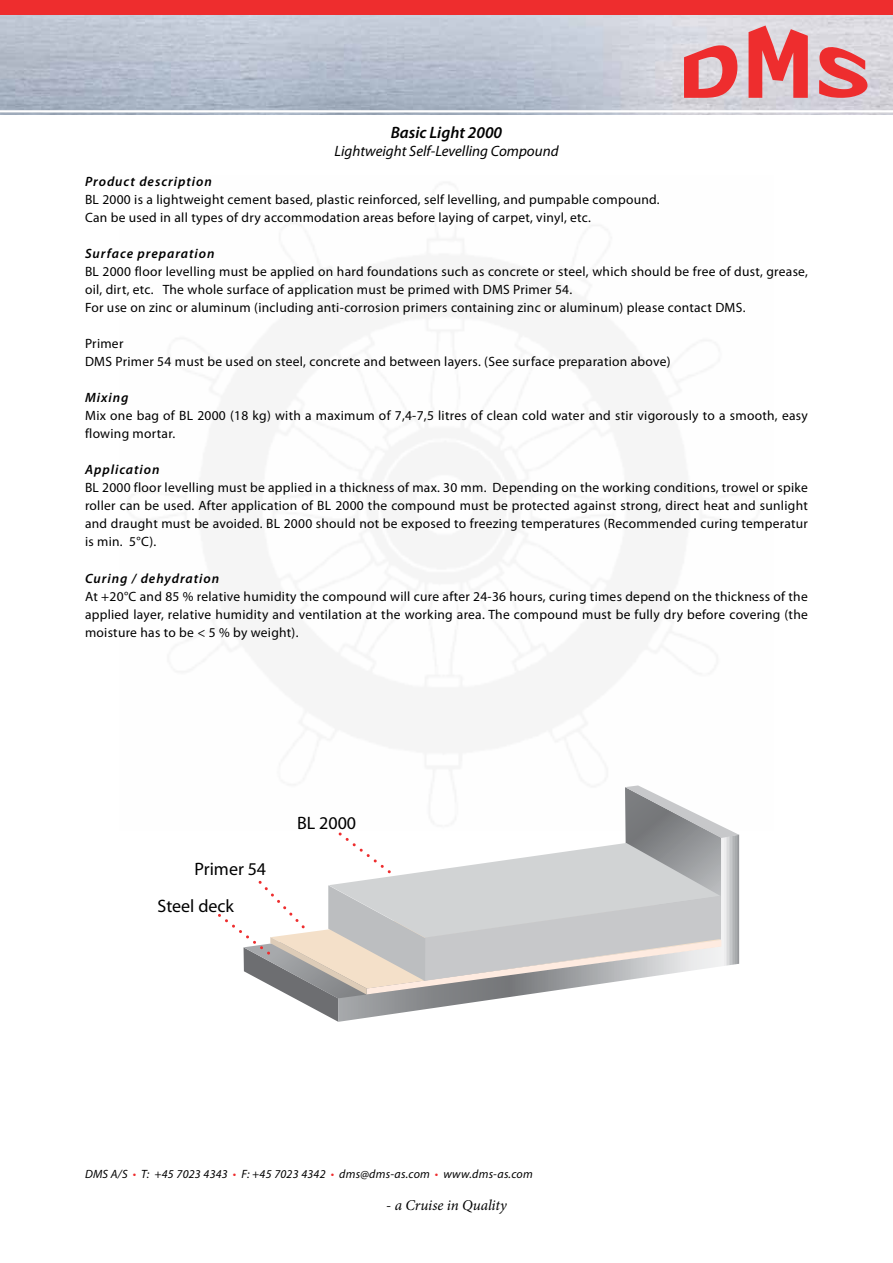
<style>
.page{position:relative;width:893px;height:1263px;background:#fff}
.page>*{position:absolute;margin:0;border:0;box-sizing:border-box;transform-origin:0 0}
.t1{font:18px "Myriad";color:#000}
.t2{font:italic 600 16.5px "Myriad Pro";color:#000}
.t3{font:italic 15px "Myriad Pro";color:#000}
.t4{font:italic 15px "Minion Pro";letter-spacing:-.005em;color:#000}
.t5{font:13.5px/18px "Myriad Pro";letter-spacing:.02em;color:#000}
.t6{font:italic 600 13.5px "Myriad Pro";letter-spacing:.07em;color:#000}
.t7{font:italic 12px "Myriad Pro";letter-spacing:.02em;color:#000}
.s1{color:#ee2d2e}
</style>
<div class="page">
<img style="left:0;top:14px;width:893px;height:101px">
<div style="left:0;top:0;width:893px;height:14px;background:#ee2d2e"></div>
<hr style="left:0;top:110px;width:893px;height:2px;background:#fff">
<svg style="left:684px;top:45px;width:53px;height:53px"></svg>
<svg style="left:749px;top:26px;width:59px;height:72px"></svg>
<svg style="left:819px;top:46px;width:48px;height:52px"></svg>
<svg style="left:218px;top:785px;width:521px;height:237px"></svg>
<p class="t2" style="left:391px;top:122px;width:113px">Basic Light 2000</p>
<p class="t3" style="left:334px;top:142px;width:226px">Lightweight Self-Levelling Compound</p>
<p class="t6" style="left:85px;top:173px;width:128px">Product description</p>
<p class="t5" style="left:85px;top:190px;width:576px">BL 2000 is a lightweight cement based, plastic reinforced, self levelling, and pumpable compound.<br>Can be used in all types of dry accommodation areas before laying of carpet, vinyl, etc.</p>
<p class="t6" style="left:85px;top:245px;width:131px">Surface preparation</p>
<p class="t5" style="left:85px;top:262px;width:724px">BL 2000 floor levelling must be applied on hard foundations such as concrete or steel, which should be free of dust, grease, oil, dirt, etc. The whole surface of application must be primed with DMS Primer 54.<br>For use on zinc or aluminum (including anti-corrosion primers containing zinc or aluminum) please contact DMS.</p>
<p class="t5" style="left:85px;top:334px;width:587px">Primer<br>DMS Primer 54 must be used on steel, concrete and between layers. (See surface preparation above)</p>
<p class="t6" style="left:85px;top:389px;width:45px">Mixing</p>
<p class="t5" style="left:85px;top:406px;width:724px">Mix one bag of BL 2000 (18 kg) with a maximum of 7,4-7,5 litres of clean cold water and stir vigorously to a smooth, easy flowing mortar.</p>
<p class="t6" style="left:85px;top:461px;width:76px">Application</p>
<p class="t5" style="left:85px;top:478px;width:724px;text-align:justify">BL 2000 floor levelling must be applied in a thickness of max. 30 mm. Depending on the working conditions, trowel or spike roller can be used. After application of BL 2000 the compound must be protected against strong, direct heat and sunlight and draught must be avoided. BL 2000 should not be exposed to freezing temperatures (Recommended curing temperatur is min. 5°C).</p>
<p class="t6" style="left:85px;top:570px;width:136px">Curing / dehydration</p>
<p class="t5" style="left:85px;top:588px;width:724px;text-align:justify">At +20°C and 85 % relative humidity the compound will cure after 24-36 hours, curing times depend on the thickness of the applied layer, relative humidity and ventilation at the working area. The compound must be fully dry before covering (the moisture has to be &lt; 5 % by weight).</p>
<h1 class="t1" style="left:195px;top:860px;width:73px">Primer 54</h1>
<h1 class="t1" style="left:158px;top:897px;width:78px">Steel deck</h1>
<h1 class="t1" style="left:297px;top:814px;width:61px">BL 2000</h1>
<p class="t7" style="left:85px;top:1167px;width:449px">DMS A/S <span class="s1">•</span> T: +45 7023 4343 <span class="s1">•</span> F: +45 7023 4342 <span class="s1">•</span> dms@dms-as.com <span class="s1">•</span> www.dms-as.com</p>
<p class="t4" style="left:386px;top:1195px;width:122px">- a Cruise in Quality</p>
</div>
